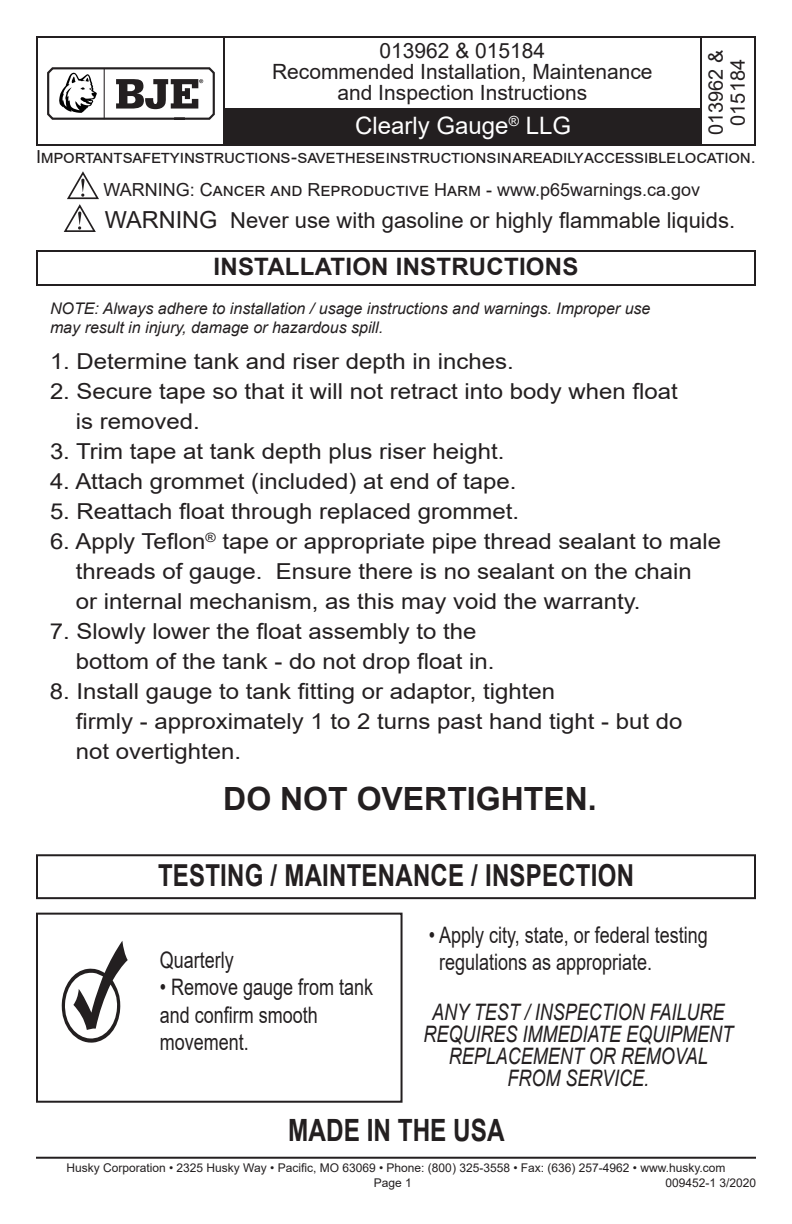
<style>
.page{position:relative;width:792px;height:1224px;background:#fff}
.page>*{position:absolute;margin:0;border:0;box-sizing:border-box;transform-origin:0 0}
.t1{font:700 32px "Arial";color:#231f20}
.t2{font:700 30.8px "Arial";color:#231f20;scale:.79 1}
.t3{font:700 30.2px "Arial";letter-spacing:.01em;color:#231f20;scale:.79 1}
.t4{font:700 24px "Arial";letter-spacing:.01em;color:#231f20}
.t5{font:24px "Arial";color:#fff}
.t6{font:22.8px/27.2px "Arial";color:#231f20;scale:.79 1}
.t7{font:italic 22.8px/22px "Arial";color:#231f20;text-align:center;scale:.79 1}
.t8{font:22px/30px "Arial";color:#231f20;scale:1.09 1}
.t9{font:22px "Arial";color:#231f20}
.t10{font:21px/21px "Arial";color:#231f20;text-align:center}
.t11{font:20px/22px "Arial";color:#231f20;text-align:center}
.t12{font:18px "Arial";color:#231f20}
.t13{font:italic 16px/19.2px "Arial";color:#231f20}
.t14{font:12px/14.4px "Arial";color:#231f20;text-align:center}
.s1{font-size:23.6px}
</style>
<div class="page">
<div style="left:36px;top:250px;width:720px;height:36px;border:2px solid #231f20"></div>
<hr style="left:36px;top:1157px;width:720px;height:2px;background:#231f20">
<div style="left:36px;top:36px;width:720px;height:110px;border:2px solid #231f20"></div>
<hr style="left:223px;top:37px;width:2px;height:108px;background:#231f20">
<hr style="left:700px;top:36px;width:2px;height:110px;background:#231f20">
<div style="left:224px;top:109px;width:476px;height:36px;background:#231f20"></div>
<div style="left:36px;top:913px;width:367px;height:190px;border:2px solid #231f20"></div>
<svg style="left:62px;top:941px;width:66px;height:102px"></svg>
<div style="left:36px;top:854px;width:720px;height:45px;border:2px solid #231f20"></div>
<svg style="left:47px;top:67px;width:168px;height:53px"></svg>
<svg style="left:64px;top:171px;width:35px;height:61px"></svg>
<p class="t10" style="left:272px;top:40px;width:382px">013962 &amp; 015184<br>Recommended Installation, Maintenance and Inspection Instructions</p>
<p class="t11" style="left:705px;top:135px;width:87px;rotate:-90deg">013962 &amp;<br>015184</p>
<p class="t5" style="left:355px;top:109px;width:217px">Clearly Gauge<sup>®</sup> LLG</p>
<p class="t12" style="left:36px;top:145px;width:721px">Important safety instructions - save these instructions in a readily accessible location.</p>
<p class="t12" style="left:103px;top:177px;width:598px">WARNING: Cancer and Reproductive Harm - www.p65warnings.ca.gov</p>
<p class="t9" style="left:105px;top:205px;width:632px"><span class="s1">WARNING</span> Never use with gasoline or highly flammable liquids.</p>
<p class="t4" style="left:214px;top:258px;width:366px">INSTALLATION INSTRUCTIONS</p>
<p class="t13" style="left:50px;top:300px;width:602px">NOTE: Always adhere to installation / usage instructions and warnings. Improper use may result in injury, damage or hazardous spill.</p>
<p class="t8" style="left:50px;top:346px;width:427px">1. Determine tank and riser depth in inches.</p>
<p class="t8" style="left:76px;top:376px;width:554px;text-indent:-26px">2. Secure tape so that it will not retract into body when float is removed.</p>
<p class="t8" style="left:50px;top:436px;width:418px">3. Trim tape at tank depth plus riser height.</p>
<p class="t8" style="left:50px;top:466px;width:430px">4. Attach grommet (included) at end of tape.</p>
<p class="t8" style="left:50px;top:496px;width:432px">5. Reattach float through replaced grommet.</p>
<p class="t8" style="left:76px;top:526px;width:593px;text-indent:-26px">6. Apply Teflon<sup>®</sup> tape or appropriate pipe thread sealant to male threads of gauge. Ensure there is no sealant on the chain<br>or internal mechanism, as this may void the warranty.</p>
<p class="t8" style="left:76px;top:616px;width:386px;text-indent:-26px">7. Slowly lower the float assembly to the bottom of the tank - do not drop float in.</p>
<p class="t8" style="left:76px;top:676px;width:558px;text-indent:-26px">8. Install gauge to tank fitting or adaptor, tighten<br>firmly - approximately 1 to 2 turns past hand tight - but do not overtighten.</p>
<h1 class="t1" style="left:223px;top:787px;width:375px">DO NOT OVERTIGHTEN.</h1>
<h3 class="t3" style="left:158px;top:864px;width:604px">TESTING / MAINTENANCE / INSPECTION</h3>
<p class="t6" style="left:160px;top:949px;width:95px">Quarterly</p>
<p class="t6" style="left:160px;top:974px;width:272px">• Remove gauge from tank and confirm smooth movement.</p>
<p class="t6" style="left:439px;top:921px;width:342px;text-indent:-10px">• Apply city, state, or federal testing regulations as appropriate.</p>
<p class="t7" style="left:423px;top:1003px;width:394px">ANY TEST / INSPECTION FAILURE<br>REQUIRES IMMEDIATE EQUIPMENT<br>REPLACEMENT OR REMOVAL<br>FROM SERVICE.</p>
<h2 class="t2" style="left:288px;top:1119px;width:275px">MADE IN THE USA</h2>
<p class="t14" style="left:66px;top:1161px;width:661px">Husky Corporation • 2325 Husky Way • Pacific, MO 63069 • Phone: (800) 325-3558 • Fax: (636) 257-4962 • www.husky.com<br>Page 1</p>
<p class="t14" style="left:665px;top:1175px;width:92px">009452-1 3/2020</p>
</div>
